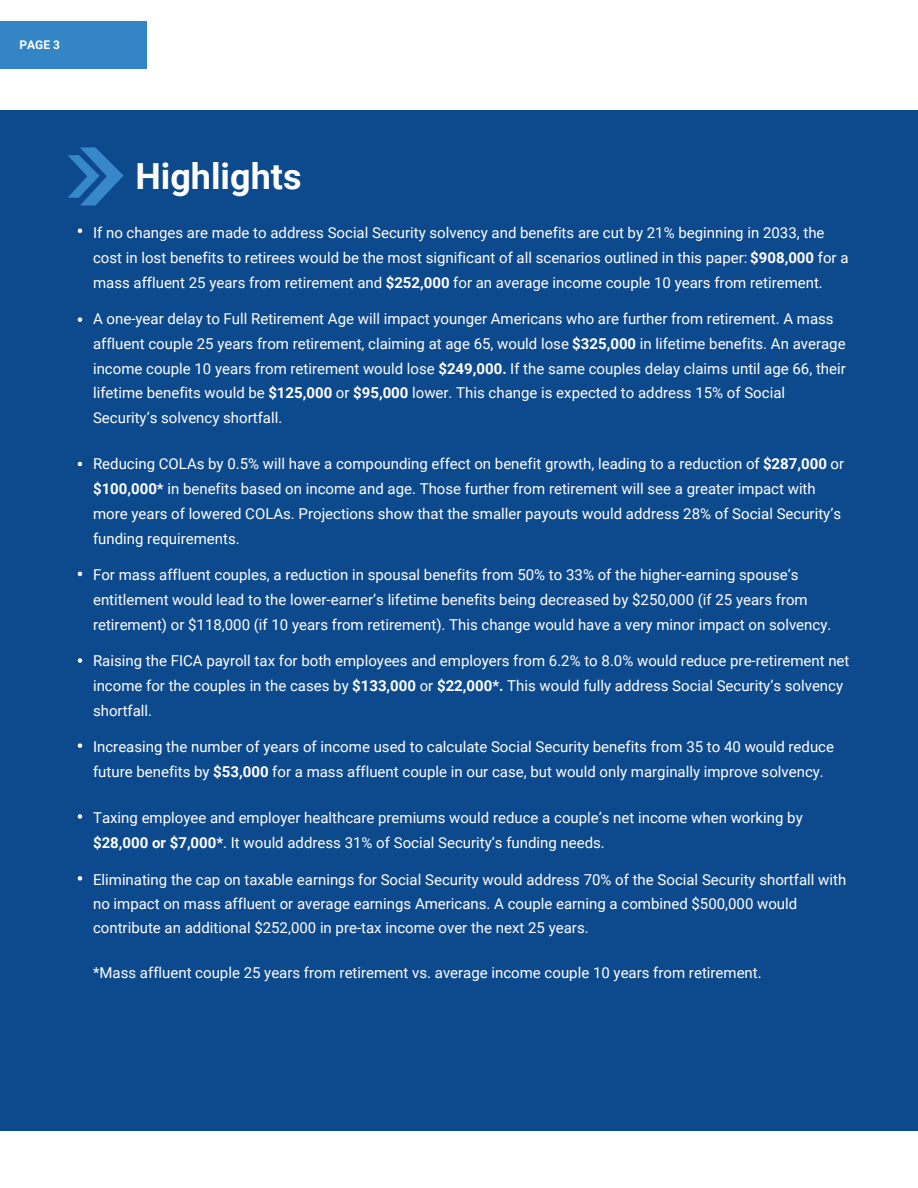
<style>
.page{position:relative;width:918px;height:1188px;background:#fff}
.page>*{position:absolute;margin:0;border:0;box-sizing:border-box;transform-origin:0 0}
.t1{font:700 36px "Roboto";color:#fff}
.t2{font:15px/24.8px "Roboto";color:#fff}
.t3{font:700 12px "Roboto";color:#fff}
.s1{font-style:inherit}
.s2{font-weight:700}
</style>
<div class="page">
<div style="left:0;top:22px;width:147px;height:47px;background:#3385c5"></div>
<div style="left:0;top:110px;width:918px;height:1020px;background:#0d4a8d"></div>
<svg style="left:68px;top:147px;width:56px;height:59px"></svg>
<svg style="left:78px;top:229px;width:4px;height:4px"></svg>
<svg style="left:78px;top:317px;width:4px;height:5px"></svg>
<svg style="left:78px;top:462px;width:4px;height:4px"></svg>
<svg style="left:78px;top:572px;width:4px;height:4px"></svg>
<svg style="left:78px;top:658px;width:4px;height:5px"></svg>
<svg style="left:78px;top:743px;width:4px;height:5px"></svg>
<svg style="left:78px;top:814px;width:4px;height:5px"></svg>
<svg style="left:78px;top:876px;width:4px;height:5px"></svg>
<p class="t3" style="left:19px;top:36px;width:42px">PAGE 3</p>
<p class="t1" style="left:135px;top:151px;width:168px">Highlights</p>
<p class="t2" style="left:93px;top:220px;width:757px">If no changes are made to address Social Security solvency and benefits are cut by 21% beginning in 2033, the cost in lost benefits to retirees would be <span class="s1">the</span> most significant of all scenarios outlined in this paper: <span class="s2">$908,000</span> for a mass affluent 25 years from retirement and <span class="s2">$252,000</span> for an average income couple 10 years from retirement.</p>
<p class="t2" style="left:93px;top:306px;width:754px">A one-year delay to Full Retirement Age will impact younger Americans who are further from retirement. A mass affluent couple 25 years from retirement, claiming at age 65, would lose <span class="s2">$325,000</span> in lifetime benefits<span class="s1">. A</span>n average income couple 10 years from retirement <span class="s1">would lose</span> <span class="s2">$249,000.</span> If the same couples delay claims until age 66, their lifetime benefits would be <span class="s2">$125,000</span> or <span class="s2">$95,000</span> lower. This change is expected to address 15% of Social Security’s solvency shortfall.</p>
<p class="t2" style="left:93px;top:451px;width:753px">Reducing COLAs by 0.5% will have a compounding effect on benefit growth, leading to a reduction of <span class="s2">$287,000</span> or <span class="s2">$100,000*</span> in benefits based on income and age. Those further from retirement will see a greater impact with more years of lowered COLAs. Projections show that the smaller payouts would address 28% of Social Security’s funding requirements.</p>
<p class="t2" style="left:93px;top:562px;width:740px">For mass affluent couples, a reduction in spousal benefits from 50% to 33% of the higher-earning spouse’s entitlement would lead to the lower-earner’s lifetime benefits being decreased by $250,000 (if 25 years from retirement) or $118,000 (if 10 years from retirement). This change would have a very minor impact on solvency.</p>
<p class="t2" style="left:93px;top:648px;width:758px">Raising the FICA payroll tax for both employees and employers from 6.2% to 8.0% would reduce pre-retirement net income for the couples in the cases by <span class="s2">$133,000</span> or <span class="s2">$22,000*.</span> This would fully address Social Security’s solvency shortfall.</p>
<p class="t2" style="left:93px;top:734px;width:743px">Increasing the number of years of income used to calculate Social Security benefits from 35 to 40 would reduce future benefits by <span class="s2">$53,000</span> for a mass affluent couple in our case, but would only marginally improve solvency.</p>
<p class="t2" style="left:93px;top:805px;width:711px">Taxing employee and employer healthcare premiums would reduce a couple’s net income when working by <span class="s2">$28,000 or $7,000*</span>. It would address 31% of Social Security’s funding needs.</p>
<p class="t2" style="left:93px;top:866px;width:755px">Eliminating the cap on taxable earnings for Social Security would address 70% of the Social Security shortfall with no impact on mass affluent or average earnings Americans. A couple earning a combined $500,000 would contribute an additional $252,000 in pre-tax income over the next 25 years.</p>
<p class="t2" style="left:93px;top:960px;width:670px">*Mass affluent couple 25 years from retirement vs. average income couple 10 years from retirement.</p>
</div>
